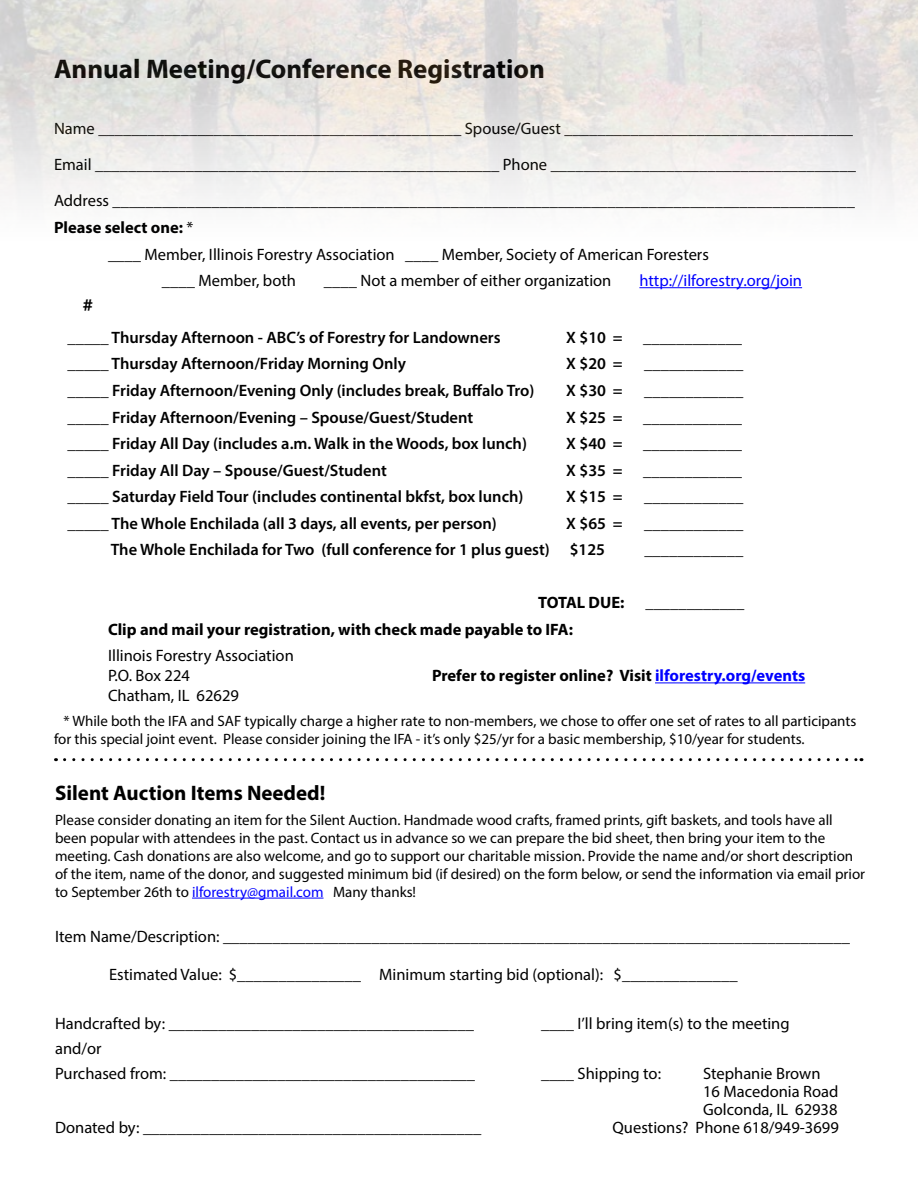
<style>
.page{position:relative;width:918px;height:1188px;background:#fff}
.page>*{position:absolute;margin:0;border:0;box-sizing:border-box;transform-origin:0 0}
.t1{font:700 27px "Myriad Pro";color:#000}
.t2{font:700 21px "Myriad Pro";color:#000}
.t3{font:700 18px "Chaparral Pro";color:#000}
.t4{font:16.5px/36px "Myriad Pro";color:#000}
.t5{font:600 16.5px "Myriad Pro";color:#000}
.t6{font:700 16.5px "Myriad Pro";color:#000}
.t7{font:16.5px "Myriad Pro";color:#00f}
.t8{font:15px/18px "Myriad Pro";color:#000}
.s1{font-weight:400}
.s2{color:#00f}
</style>
<div class="page">
<hr style="left:639px;top:287px;width:163px;height:1px;background:#00f">
<hr style="left:655px;top:682px;width:150px;height:1px;background:#00f">
<svg style="left:65px;top:758px;width:797px;height:3px"></svg>
<hr style="left:192px;top:898px;width:132px;height:1px;background:#00f">
<h1 class="t1" style="left:54px;top:52px;width:493px">Annual Meeting/Conference Registration</h1>
<p class="t4" style="left:54px;top:111px;width:803px">Name ____________________________________________ Spouse/Guest ___________________________________<br>Email _________________________________________________ Phone _____________________________________<br>Address __________________________________________________________________________________________</p>
<p class="t6" style="left:54px;top:217px;width:141px">Please select one: <span class="s1">*</span></p>
<p class="t4" style="left:108px;top:236px;width:602px">____ Member, Illinois Forestry Association ____ Member, Society of American Foresters</p>
<p class="t4" style="left:162px;top:262px;width:136px">____ Member, both</p>
<p class="t4" style="left:324px;top:262px;width:289px">____ Not a member of either organization</p>
<p class="t7" style="left:639px;top:270px;width:164px">http://ilforestry.org/join</p>
<p class="t3" style="left:83px;top:295px;width:12px">#</p>
<p class="t5" style="left:68px;top:327px;width:435px">_____ Thursday Afternoon - ABC’s of Forestry for Landowners</p>
<p class="t5" style="left:566px;top:327px;width:177px">X $10 = ____________</p>
<p class="t5" style="left:68px;top:353px;width:340px">_____ Thursday Afternoon/Friday Morning Only</p>
<p class="t5" style="left:566px;top:353px;width:58px">X $20 =</p>
<p class="t5" style="left:644px;top:353px;width:100px">____________</p>
<p class="t5" style="left:68px;top:380px;width:468px">_____ Friday Afternoon/Evening Only (includes break, Buffalo Tro)</p>
<p class="t5" style="left:566px;top:380px;width:58px">X $30 =</p>
<p class="t5" style="left:644px;top:380px;width:101px">____________</p>
<p class="t5" style="left:68px;top:406px;width:407px">_____ Friday Afternoon/Evening – Spouse/Guest/Student</p>
<p class="t5" style="left:566px;top:406px;width:177px">X $25 = ____________</p>
<p class="t5" style="left:68px;top:433px;width:461px">_____ Friday All Day (includes a.m. Walk in the Woods, box lunch)</p>
<p class="t5" style="left:566px;top:433px;width:177px">X $40 = ____________</p>
<p class="t5" style="left:68px;top:460px;width:321px">_____ Friday All Day – Spouse/Guest/Student</p>
<p class="t5" style="left:566px;top:460px;width:177px">X $35 = ____________</p>
<p class="t5" style="left:68px;top:486px;width:458px">_____ Saturday Field Tour (includes continental bkfst, box lunch)</p>
<p class="t5" style="left:566px;top:486px;width:58px">X $15 =</p>
<p class="t5" style="left:644px;top:486px;width:101px">____________</p>
<p class="t5" style="left:68px;top:513px;width:431px">_____ The Whole Enchilada (all 3 days, all events, per person)</p>
<p class="t5" style="left:566px;top:513px;width:58px">X $65 =</p>
<p class="t5" style="left:644px;top:513px;width:100px">____________</p>
<p class="t5" style="left:111px;top:539px;width:496px">The Whole Enchilada for Two (full conference for 1 plus guest) $125</p>
<p class="t5" style="left:644px;top:539px;width:100px">____________</p>
<p class="t6" style="left:538px;top:592px;width:88px">TOTAL DUE:</p>
<p class="t4" style="left:645px;top:585px;width:100px">____________</p>
<p class="t6" style="left:108px;top:619px;width:466px">Clip and mail your registration, with check made payable to IFA:</p>
<p class="t4" style="left:108px;top:646px;width:187px;line-height:19.8px">Illinois Forestry Association<br>P.O. Box 224</p>
<p class="t6" style="left:432px;top:665px;width:375px">Prefer to register online? Visit <span class="s2">ilforestry.org/events</span></p>
<p class="t4" style="left:108px;top:677px;width:132px">Chatham, IL 62629</p>
<p class="t8" style="left:54px;top:712px;width:804px;text-indent:10px">* While both the IFA and SAF typically charge a higher rate to non-members, we chose to offer one set of rates to all participants for this special joint event. Please consider joining the IFA - it’s only $25/yr for a basic membership, $10/year for students.</p>
<p class="t2" style="left:55px;top:779px;width:272px">Silent Auction Items Needed!</p>
<p class="t8" style="left:55px;top:810px;width:812px">Please consider donating an item for the Silent Auction. Handmade wood crafts, framed prints, gift baskets, and tools have all been popular with attendees in the past. Contact us in advance so we can prepare the bid sheet, then bring your item to the meeting. Cash donations are also welcome, and go to support our charitable mission. Provide the name and/or short description of the item, name of the donor, and suggested minimum bid (if desired) on the form below, or send the information via email prior to September 26th to <span class="s2">ilforestry@gmail.com</span> Many thanks!</p>
<p class="t4" style="left:55px;top:918px;width:797px">Item Name/Description: ____________________________________________________________________________</p>
<p class="t4" style="left:109px;top:956px;width:630px">Estimated Value: $_______________ Minimum starting bid (optional): $______________</p>
<p class="t4" style="left:55px;top:1006px;width:420px">Handcrafted by: _____________________________________</p>
<p class="t4" style="left:541px;top:1006px;width:250px">____ I’ll bring item(s) to the meeting</p>
<p class="t4" style="left:55px;top:1036px;width:421px;line-height:24.8px">and/or<br>Purchased from: _____________________________________</p>
<p class="t4" style="left:541px;top:1055px;width:122px">____ Shipping to:</p>
<p class="t4" style="left:703px;top:1064px;width:137px;line-height:18px">Stephanie Brown<br>16 Macedonia Road<br>Golconda, IL 62938</p>
<p class="t4" style="left:55px;top:1109px;width:428px">Donated by: _________________________________________</p>
<p class="t4" style="left:613px;top:1109px;width:228px">Questions? Phone 618/949-3699</p>
</div>
